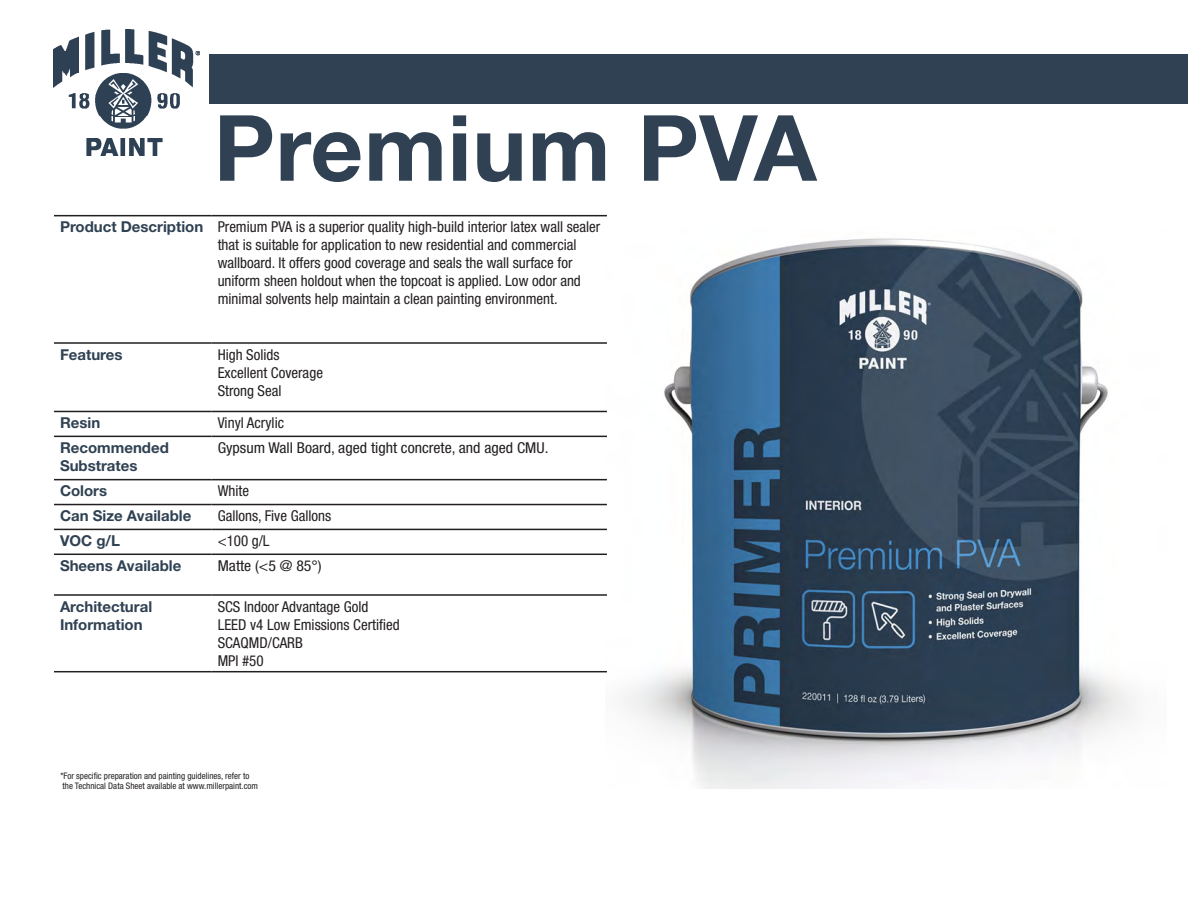
<style>
.page{position:relative;width:1188px;height:918px;background:#fff}
.page>*{position:absolute;margin:0;border:0;box-sizing:border-box;transform-origin:0 0}
.t1{font:700 91.5px "Helvetica Neue LT Pro";letter-spacing:.01em;color:#2f4152}
.t2{font:condensed 15px/18px "Helvetica Neue LT Pro";color:#231f20}
.t3{font:700 15px/18px "Helvetica Neue LT Pro";color:#2f4152}
.t4{font:condensed 15px "Helvetica Neue LT Pro";color:#231f20;scale:1.06 1}
.t5{font:condensed 9px "Helvetica Neue LT Pro";color:#231f20}
</style>
<div class="page">
<div style="left:210px;top:54px;width:978px;height:50px;background:#2f4152"></div>
<img style="left:54px;top:30px;width:145px;height:126px">
<img style="left:605px;top:238px;width:530px;height:550px">
<hr style="left:54px;top:215px;width:158px;height:1px;background:#231f20">
<hr style="left:212px;top:215px;width:395px;height:1px;background:#231f20">
<hr style="left:54px;top:342px;width:158px;height:2px;background:#231f20">
<hr style="left:212px;top:342px;width:395px;height:2px;background:#231f20">
<hr style="left:54px;top:411px;width:158px;height:1px;background:#231f20">
<hr style="left:212px;top:411px;width:395px;height:1px;background:#231f20">
<hr style="left:54px;top:436px;width:158px;height:1px;background:#231f20">
<hr style="left:212px;top:436px;width:395px;height:1px;background:#231f20">
<hr style="left:54px;top:479px;width:158px;height:1px;background:#231f20">
<hr style="left:212px;top:479px;width:395px;height:1px;background:#231f20">
<hr style="left:54px;top:504px;width:158px;height:1px;background:#231f20">
<hr style="left:212px;top:504px;width:395px;height:1px;background:#231f20">
<hr style="left:54px;top:529px;width:158px;height:1px;background:#231f20">
<hr style="left:212px;top:529px;width:395px;height:1px;background:#231f20">
<hr style="left:54px;top:554px;width:158px;height:1px;background:#231f20">
<hr style="left:212px;top:554px;width:395px;height:1px;background:#231f20">
<hr style="left:54px;top:594px;width:158px;height:2px;background:#231f20">
<hr style="left:212px;top:594px;width:395px;height:2px;background:#231f20">
<hr style="left:54px;top:671px;width:158px;height:1px;background:#231f20">
<hr style="left:212px;top:671px;width:395px;height:1px;background:#231f20">
<p class="t1" style="left:214px;top:90px;width:604px">Premium PVA</p>
<p class="t3" style="left:60px;top:218px;width:145px">Product Description</p>
<p class="t2" style="left:218px;top:218px;width:384px">Premium PVA is a superior quality high-build interior latex wall sealer that is suitable for application to new residential and commercial wallboard. It offers good coverage and seals the wall surface for uniform sheen holdout when the topcoat is applied. Low odor and minimal solvents help maintain a clean painting environment.</p>
<p class="t3" style="left:60px;top:345px;width:64px">Features</p>
<p class="t2" style="left:218px;top:345px;width:63px">High Solids</p>
<p class="t2" style="left:218px;top:363px;width:107px">Excellent Coverage</p>
<p class="t2" style="left:218px;top:381px;width:65px">Strong Seal</p>
<p class="t3" style="left:60px;top:413px;width:42px">Resin</p>
<p class="t2" style="left:218px;top:414px;width:68px">Vinyl Acrylic</p>
<p class="t3" style="left:60px;top:438px;width:110px">Recommended<br>Substrates</p>
<p class="t4" style="left:218px;top:439px;width:314px">Gypsum Wall Board, aged tight concrete, and aged CMU.</p>
<p class="t3" style="left:60px;top:482px;width:49px">Colors</p>
<p class="t2" style="left:218px;top:482px;width:33px">White</p>
<p class="t3" style="left:60px;top:506px;width:133px">Can Size Available</p>
<p class="t2" style="left:218px;top:507px;width:115px">Gallons, Five Gallons</p>
<p class="t3" style="left:60px;top:531px;width:62px">VOC g/L</p>
<p class="t2" style="left:218px;top:532px;width:53px">&lt;100 g/L</p>
<p class="t3" style="left:60px;top:556px;width:123px">Sheens Available</p>
<p class="t4" style="left:218px;top:557px;width:100px">Matte (&lt;5 @ 85°)</p>
<p class="t3" style="left:60px;top:597px;width:94px">Architectural</p>
<p class="t3" style="left:60px;top:615px;width:84px">Information</p>
<p class="t2" style="left:218px;top:597px;width:152px">SCS Indoor Advantage Gold</p>
<p class="t2" style="left:218px;top:615px;width:183px">LEED v4 Low Emissions Certified</p>
<p class="t2" style="left:218px;top:633px;width:87px">SCAQMD/CARB</p>
<p class="t2" style="left:218px;top:651px;width:48px">MPI #50</p>
<p class="t5" style="left:60px;top:770px;width:190px">*For specific preparation and painting guidelines, refer to</p>
<p class="t5" style="left:63px;top:781px;width:197px">the Technical Data Sheet available at www.millerpaint.com</p>
</div>
